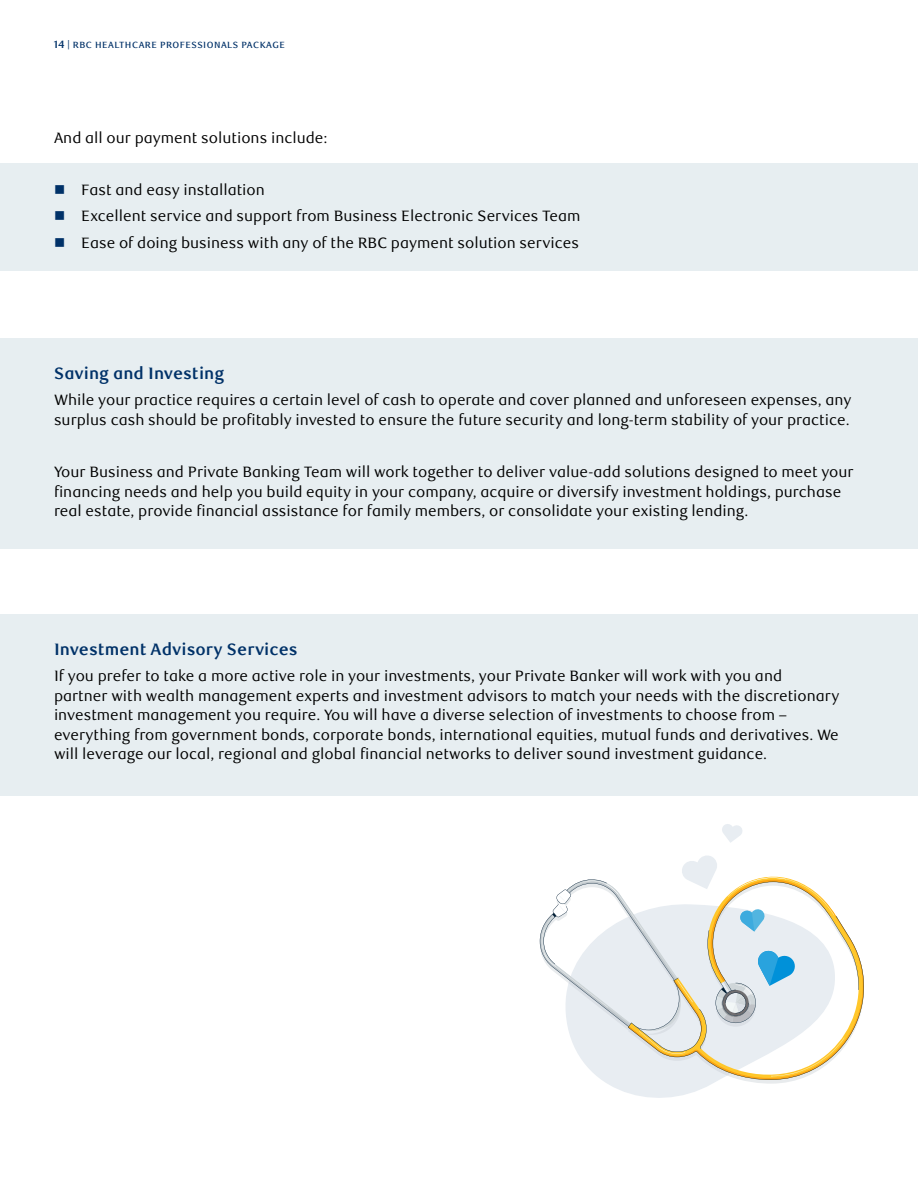
<style>
.page{position:relative;width:918px;height:1188px;background:#fff}
.page>*{position:absolute;margin:0;border:0;box-sizing:border-box;transform-origin:0 0}
.t1{font:700 16.5px "RBC Text";color:#003168}
.t2{font:15px/19.5px "RBC Text";color:#000}
.t3{font:500 9px "RBC Text";letter-spacing:.05em;color:#003168}
.s1{font-weight:700;font-size:10.5px}
.s2{color:#003168}
</style>
<div class="page">
<div style="left:0;top:163px;width:918px;height:108px;background:#e7eef1"></div>
<div style="left:0;top:338px;width:918px;height:210px;background:#e7eef1"></div>
<div style="left:0;top:615px;width:918px;height:181px;background:#e7eef1"></div>
<svg style="left:609px;top:1084px;width:96px;height:14px"></svg>
<svg style="left:628px;top:1080px;width:167px;height:7px"></svg>
<svg style="left:539px;top:855px;width:325px;height:225px"></svg>
<svg style="left:722px;top:824px;width:20px;height:19px"></svg>
<p class="t3" style="left:54px;top:40px;width:233px"><span class="s1">14</span> | RBC HEALTHCARE PROFESSIONALS PACKAGE</p>
<p class="t2" style="left:54px;top:128px;width:275px">And all our payment solutions include:</p>
<p class="t2" style="left:54px;top:180px;width:212px"><span class="s2">■</span> Fast and easy installation</p>
<p class="t2" style="left:54px;top:207px;width:528px"><span class="s2">■</span> Excellent service and support from Business Electronic Services Team</p>
<p class="t2" style="left:54px;top:233px;width:527px"><span class="s2">■</span> Ease of doing business with any of the RBC payment solution services</p>
<p class="t1" style="left:54px;top:363px;width:172px">Saving and Investing</p>
<p class="t2" style="left:54px;top:390px;width:799px">While your practice requires a certain level of cash to operate and cover planned and unforeseen expenses, any surplus cash should be profitably invested to ensure the future security and long-term stability of your practice.</p>
<p class="t2" style="left:54px;top:462px;width:801px">Your Business and Private Banking Team will work together to deliver value-add solutions designed to meet your financing needs and help you build equity in your company, acquire or diversify investment holdings, purchase real estate, provide financial assistance for family members, or consolidate your existing lending.</p>
<p class="t1" style="left:54px;top:639px;width:245px">Investment Advisory Services</p>
<p class="t2" style="left:54px;top:666px;width:787px">If you prefer to take a more active role in your investments, your Private Banker will work with you and partner with wealth management experts and investment advisors to match your needs with the discretionary investment management you require. You will have a diverse selection of investments to choose from – everything from government bonds, corporate bonds, international equities, mutual funds and derivatives. We will leverage our local, regional and global financial networks to deliver sound investment guidance.</p>
</div>
